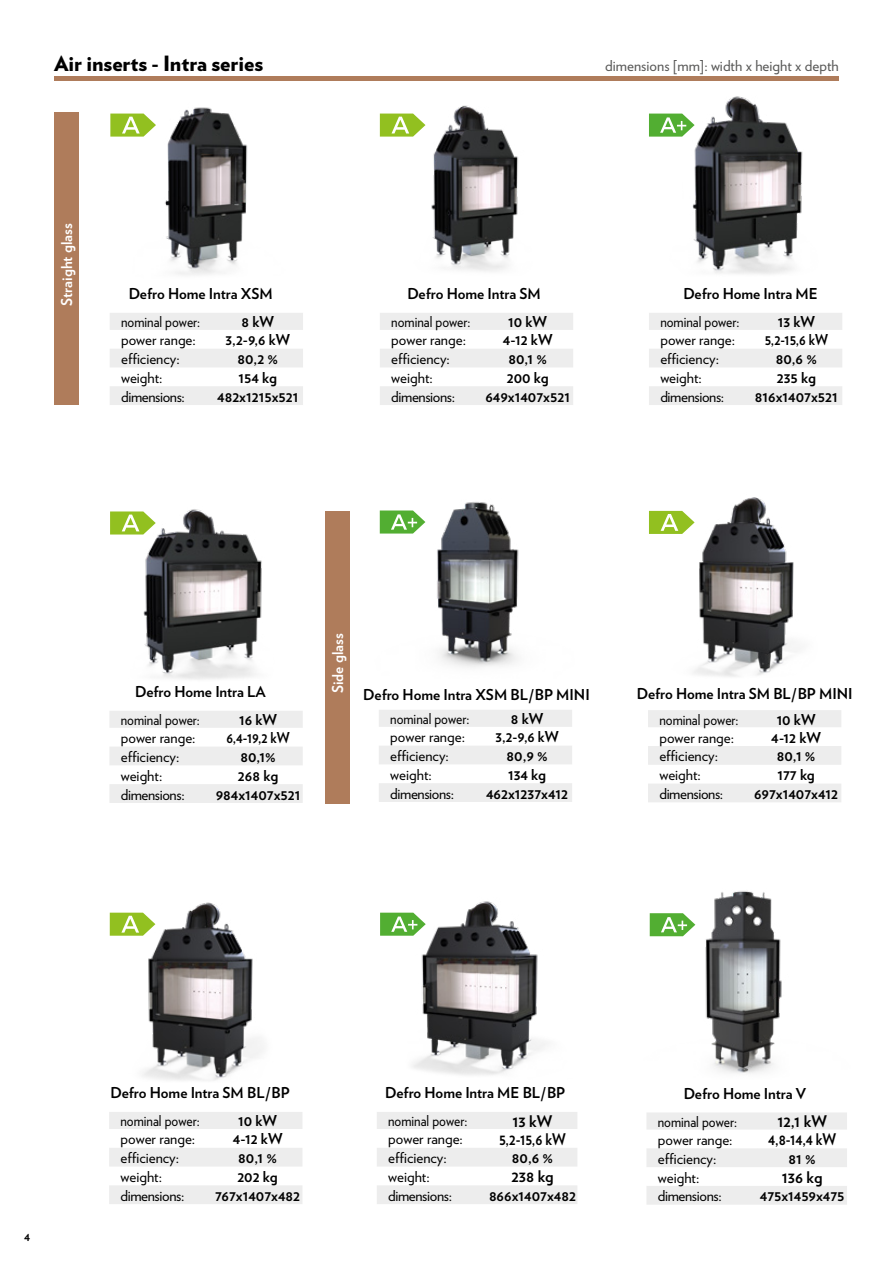
<style>
.page{position:relative;width:893px;height:1263px;background:#fff}
.page>*{position:absolute;margin:0;border:0;box-sizing:border-box;transform-origin:0 0}
.t1{font:900 21px "Verlag";color:#000}
.t2{font:700 16.05px "Verlag";color:#000}
.t3{font:700 16.05px "Verlag";color:#000;scale:.88 1}
.t4{font:700 15px "Verlag";color:#000}
.t5{font:15px "Verlag";color:#000}
.t6{font:15px "Verlag";color:#000;scale:.9 1}
.t7{font:15px "Verlag";letter-spacing:-.025em;color:#000}
.t8{font:15px "Verlag";color:#575756}
.t9{font:700 15px "Verlag";color:#fff}
.t10{font:700 15px "Verlag";color:#000;scale:.89 1}
.t11{font:700 15px "Verlag";color:#000;scale:.96 1}
.t12{font:700 12px "Verlag";color:#000}
</style>
<div class="page">
<hr style="left:54px;top:76px;width:785px;height:4px;background:#af7c5b">
<img style="left:639px;top:80px;width:200px;height:194px">
<img style="left:110px;top:107px;width:138px;height:168px">
<img style="left:371px;top:80px;width:208px;height:192px">
<img style="left:649px;top:497px;width:148px;height:180px">
<img style="left:110px;top:509px;width:152px;height:171px">
<img style="left:379px;top:502px;width:140px;height:165px">
<img style="left:109px;top:902px;width:155px;height:179px">
<img style="left:380px;top:901px;width:167px;height:174px">
<svg style="left:110px;top:313px;width:193px;height:92px"></svg>
<svg style="left:380px;top:114px;width:45px;height:23px"></svg>
<svg style="left:380px;top:313px;width:193px;height:92px"></svg>
<svg style="left:649px;top:313px;width:193px;height:92px"></svg>
<svg style="left:649px;top:114px;width:46px;height:23px"></svg>
<svg style="left:110px;top:114px;width:46px;height:23px"></svg>
<svg style="left:109px;top:711px;width:194px;height:92px"></svg>
<svg style="left:649px;top:511px;width:46px;height:23px"></svg>
<svg style="left:379px;top:710px;width:193px;height:92px"></svg>
<svg style="left:648px;top:710px;width:193px;height:92px"></svg>
<svg style="left:380px;top:510px;width:45px;height:23px"></svg>
<svg style="left:110px;top:511px;width:46px;height:23px"></svg>
<svg style="left:109px;top:1112px;width:193px;height:92px"></svg>
<svg style="left:377px;top:1112px;width:200px;height:92px"></svg>
<svg style="left:110px;top:913px;width:45px;height:23px"></svg>
<svg style="left:380px;top:913px;width:46px;height:23px"></svg>
<div style="left:325px;top:511px;width:24px;height:293px;background:#af7c5b"></div>
<div style="left:54px;top:113px;width:24px;height:292px;background:#af7c5b"></div>
<img style="left:649px;top:891px;width:133px;height:183px">
<svg style="left:647px;top:1113px;width:200px;height:92px"></svg>
<svg style="left:650px;top:913px;width:45px;height:23px"></svg>
<h1 class="t1" style="left:54px;top:46px;width:211px">Air inserts - Intra series</h1>
<p class="t9" style="left:55px;top:306px;width:84px;rotate:-90deg">Straight glass</p>
<p class="t4" style="left:129px;top:281px;width:145px">Defro Home Intra XSM</p>
<p class="t6" style="left:121px;top:311px;width:89px">nominal power:</p>
<p class="t4" style="left:242px;top:310px;width:34px">8 kW</p>
<p class="t5" style="left:121px;top:329px;width:76px">power range:</p>
<p class="t4" style="left:226px;top:328px;width:66px">3,2-9,6 kW</p>
<p class="t5" style="left:121px;top:347px;width:60px">efficiency:</p>
<p class="t4" style="left:237px;top:347px;width:42px">80,2 %</p>
<p class="t5" style="left:121px;top:366px;width:43px">weight:</p>
<p class="t4" style="left:239px;top:366px;width:40px">154 kg</p>
<p class="t7" style="left:121px;top:385px;width:65px">dimensions:</p>
<p class="t4" style="left:217px;top:384px;width:83px">482x1215x521</p>
<p class="t8" style="left:605px;top:54px;width:235px">dimensions [mm]: width x height x depth</p>
<p class="t4" style="left:407px;top:282px;width:135px">Defro Home Intra SM</p>
<p class="t6" style="left:391px;top:311px;width:89px">nominal power:</p>
<p class="t4" style="left:508px;top:310px;width:40px">10 kW</p>
<p class="t5" style="left:391px;top:329px;width:76px">power range:</p>
<p class="t4" style="left:503px;top:328px;width:51px">4-12 kW</p>
<p class="t5" style="left:391px;top:347px;width:60px">efficiency:</p>
<p class="t4" style="left:508px;top:347px;width:40px">80,1 %</p>
<p class="t5" style="left:391px;top:366px;width:43px">weight:</p>
<p class="t4" style="left:507px;top:366px;width:43px">200 kg</p>
<p class="t7" style="left:391px;top:385px;width:65px">dimensions:</p>
<p class="t4" style="left:485px;top:384px;width:86px">649x1407x521</p>
<p class="t4" style="left:683px;top:282px;width:136px">Defro Home Intra ME</p>
<p class="t6" style="left:660px;top:311px;width:89px">nominal power:</p>
<p class="t4" style="left:778px;top:310px;width:39px">13 kW</p>
<p class="t5" style="left:660px;top:329px;width:76px">power range:</p>
<p class="t10" style="left:765px;top:328px;width:73px">5,2-15,6 kW</p>
<p class="t5" style="left:660px;top:347px;width:60px">efficiency:</p>
<p class="t4" style="left:776px;top:347px;width:43px">80,6 %</p>
<p class="t5" style="left:660px;top:366px;width:43px">weight:</p>
<p class="t4" style="left:777px;top:366px;width:41px">235 kg</p>
<p class="t7" style="left:660px;top:385px;width:65px">dimensions:</p>
<p class="t4" style="left:755px;top:384px;width:84px">816x1407x521</p>
<p class="t4" style="left:135px;top:679px;width:132px">Defro Home Intra LA</p>
<p class="t6" style="left:121px;top:709px;width:89px">nominal power:</p>
<p class="t4" style="left:239px;top:708px;width:40px">16 kW</p>
<p class="t5" style="left:121px;top:727px;width:76px">power range:</p>
<p class="t10" style="left:226px;top:726px;width:73px">6,4-19,2 kW</p>
<p class="t5" style="left:121px;top:745px;width:60px">efficiency:</p>
<p class="t4" style="left:240px;top:745px;width:37px">80,1%</p>
<p class="t5" style="left:121px;top:764px;width:43px">weight:</p>
<p class="t4" style="left:238px;top:763px;width:42px">268 kg</p>
<p class="t7" style="left:121px;top:783px;width:65px">dimensions:</p>
<p class="t4" style="left:216px;top:782px;width:86px">984x1407x521</p>
<p class="t9" style="left:326px;top:693px;width:61px;rotate:-90deg">Side glass</p>
<p class="t4" style="left:363px;top:682px;width:228px">Defro Home Intra XSM BL/BP MINI</p>
<p class="t6" style="left:390px;top:708px;width:89px">nominal power:</p>
<p class="t4" style="left:511px;top:707px;width:34px">8 kW</p>
<p class="t5" style="left:390px;top:726px;width:76px">power range:</p>
<p class="t11" style="left:496px;top:725px;width:67px">3,2-9,6 kW</p>
<p class="t5" style="left:390px;top:744px;width:60px">efficiency:</p>
<p class="t4" style="left:507px;top:744px;width:43px">80,9 %</p>
<p class="t5" style="left:390px;top:763px;width:43px">weight:</p>
<p class="t4" style="left:508px;top:762px;width:40px">134 kg</p>
<p class="t7" style="left:390px;top:782px;width:65px">dimensions:</p>
<p class="t4" style="left:486px;top:781px;width:84px">462x1237x412</p>
<p class="t4" style="left:637px;top:682px;width:217px">Defro Home Intra SM BL/BP MINI</p>
<p class="t6" style="left:659px;top:708px;width:89px">nominal power:</p>
<p class="t4" style="left:777px;top:707px;width:40px">10 kW</p>
<p class="t5" style="left:659px;top:726px;width:76px">power range:</p>
<p class="t4" style="left:771px;top:725px;width:51px">4-12 kW</p>
<p class="t5" style="left:659px;top:745px;width:60px">efficiency:</p>
<p class="t4" style="left:777px;top:744px;width:40px">80,1 %</p>
<p class="t5" style="left:659px;top:763px;width:43px">weight:</p>
<p class="t4" style="left:777px;top:763px;width:39px">177 kg</p>
<p class="t7" style="left:659px;top:782px;width:65px">dimensions:</p>
<p class="t4" style="left:754px;top:782px;width:86px">697x1407x412</p>
<p class="t12" style="left:24px;top:1227px;width:7px">4</p>
<p class="t4" style="left:110px;top:1080px;width:181px">Defro Home Intra SM BL/BP</p>
<p class="t6" style="left:120px;top:1110px;width:89px">nominal power:</p>
<p class="t4" style="left:238px;top:1109px;width:40px">10 kW</p>
<p class="t5" style="left:120px;top:1128px;width:76px">power range:</p>
<p class="t4" style="left:233px;top:1127px;width:51px">4-12 kW</p>
<p class="t5" style="left:120px;top:1146px;width:60px">efficiency:</p>
<p class="t4" style="left:238px;top:1146px;width:40px">80,1 %</p>
<p class="t5" style="left:120px;top:1165px;width:43px">weight:</p>
<p class="t4" style="left:237px;top:1165px;width:42px">202 kg</p>
<p class="t7" style="left:120px;top:1184px;width:65px">dimensions:</p>
<p class="t4" style="left:215px;top:1183px;width:87px">767x1407x482</p>
<p class="t4" style="left:385px;top:1081px;width:182px">Defro Home Intra ME BL/BP</p>
<p class="t6" style="left:388px;top:1110px;width:89px">nominal power:</p>
<p class="t2" style="left:512px;top:1108px;width:41px">13 kW</p>
<p class="t5" style="left:388px;top:1128px;width:76px">power range:</p>
<p class="t3" style="left:499px;top:1126px;width:78px">5,2-15,6 kW</p>
<p class="t5" style="left:388px;top:1146px;width:60px">efficiency:</p>
<p class="t4" style="left:512px;top:1146px;width:43px">80,6 %</p>
<p class="t5" style="left:388px;top:1165px;width:43px">weight:</p>
<p class="t2" style="left:511px;top:1164px;width:44px">238 kg</p>
<p class="t7" style="left:388px;top:1184px;width:65px">dimensions:</p>
<p class="t4" style="left:489px;top:1183px;width:89px">866x1407x482</p>
<p class="t4" style="left:684px;top:1081px;width:124px">Defro Home Intra V</p>
<p class="t6" style="left:658px;top:1110px;width:89px">nominal power:</p>
<p class="t2" style="left:777px;top:1109px;width:51px">12,1 kW</p>
<p class="t5" style="left:658px;top:1128px;width:76px">power range:</p>
<p class="t3" style="left:768px;top:1127px;width:79px">4,8-14,4 kW</p>
<p class="t5" style="left:658px;top:1147px;width:60px">efficiency:</p>
<p class="t4" style="left:789px;top:1146px;width:29px">81 %</p>
<p class="t5" style="left:658px;top:1166px;width:43px">weight:</p>
<p class="t2" style="left:782px;top:1164px;width:42px">136 kg</p>
<p class="t7" style="left:658px;top:1185px;width:65px">dimensions:</p>
<p class="t4" style="left:760px;top:1184px;width:86px">475x1459x475</p>
</div>
